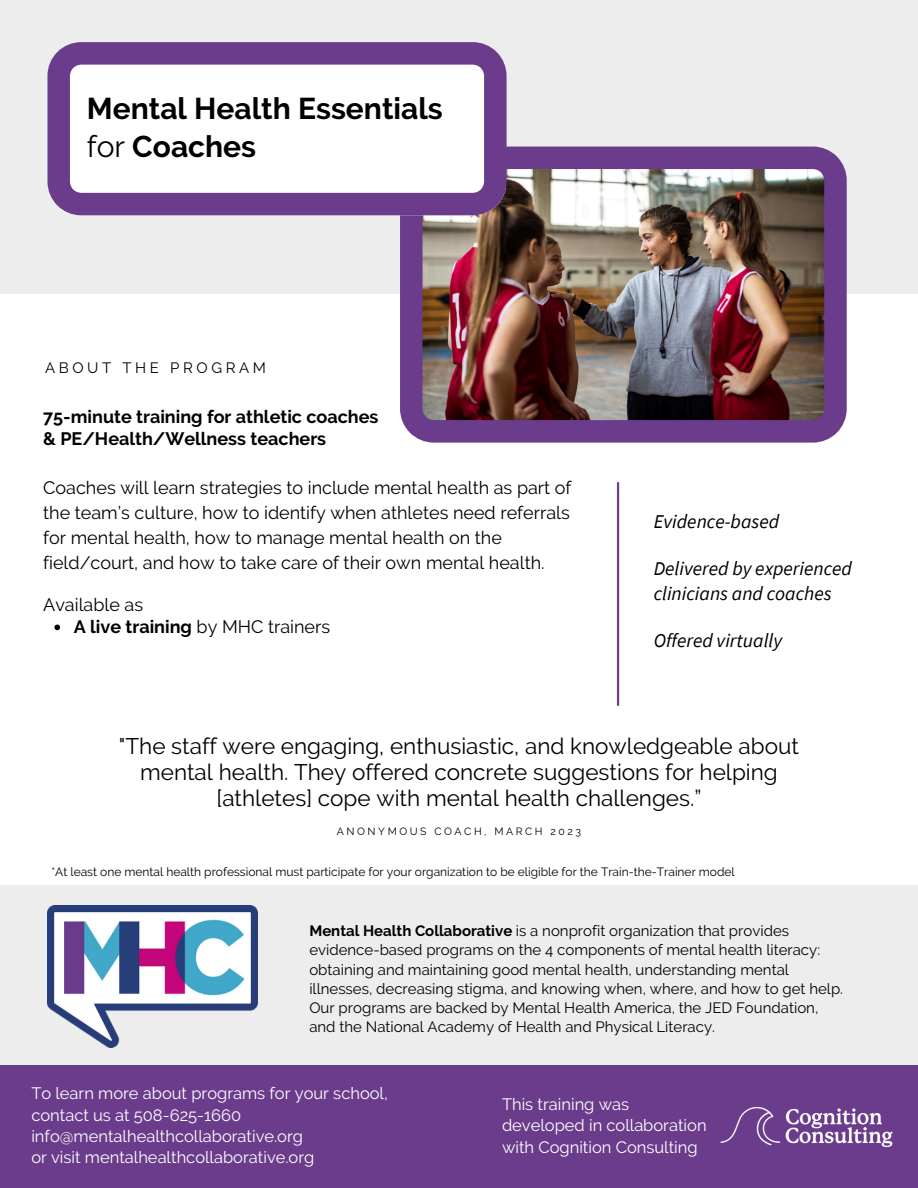
<style>
.page{position:relative;width:918px;height:1188px;background:#fff}
.page>*{position:absolute;margin:0;border:0;box-sizing:border-box;transform-origin:0 0}
.t1{font:700 30px/38.2px "Raleway";color:#000}
.t2{font:22.5px/25.8px "Raleway";color:#000;text-align:center}
.t3{font:italic 19.5px/24.8px "Source Sans Pro";color:#000}
.t4{font:18px/24.8px "Raleway";color:#000}
.t5{font:700 18px/22.5px "Raleway";color:#000}
.t6{font:16.5px/21.3px "Raleway";color:#fff}
.t7{font:15px/19px "Raleway";color:#000}
.t8{font:15px "Raleway";letter-spacing:.24em;color:#000}
.t9{font:12px "Raleway";color:#000}
.t10{font:10.5px "Raleway";letter-spacing:.24em;color:#000}
.s1{font-weight:400}
.s2{font-weight:700}
</style>
<div class="page">
<div style="left:0;top:0;width:918px;height:293px;background:#ededed"></div>
<img style="left:400px;top:147px;width:447px;height:295px">
<svg style="left:47px;top:42px;width:459px;height:173px;background:#cfc0d9"></svg>
<div style="left:0;top:886px;width:918px;height:302px;background:#ededed"></div>
<div style="left:0;top:1066px;width:918px;height:122px;background:#6b3c8b"></div>
<img style="left:47px;top:906px;width:211px;height:141px">
<hr style="left:617px;top:482px;width:2px;height:224px;background:#6b3c8b">
<img style="left:712px;top:1065px;width:190px;height:82px">
<svg style="left:54px;top:625px;width:6px;height:5px"></svg>
<h1 class="t1" style="left:87px;top:89px;width:358px">Mental Health Essentials <span class="s1">for</span> Coaches</h1>
<p class="t8" style="left:45px;top:359px;width:223px">ABOUT THE PROGRAM</p>
<p class="t5" style="left:43px;top:405px;width:337px">75-minute training for athletic coaches &amp; PE/Health/Wellness teachers</p>
<p class="t4" style="left:43px;top:476px;width:530px">Coaches will learn strategies to include mental health as part of the team’s culture, how to identify when athletes need referrals for mental health, how to manage mental health on the field/court, and how to take care of their own mental health.</p>
<p class="t4" style="left:74px;top:594px;width:258px;line-height:21.6px;text-indent:-31px">Available as<br><span class="s2">A live training</span> by MHC trainers</p>
<h3 class="t3" style="left:654px;top:508px;width:127px">Evidence-based</h3>
<h3 class="t3" style="left:654px;top:556px;width:200px">Delivered by experienced clinicians and coaches</h3>
<h3 class="t3" style="left:654px;top:628px;width:130px">Offered virtually</h3>
<h2 class="t2" style="left:119px;top:733px;width:682px">"The staff were engaging, enthusiastic, and knowledgeable about mental health. They offered concrete suggestions for helping [athletes] cope with mental health challenges.”</h2>
<p class="t10" style="left:337px;top:825px;width:246px">ANONYMOUS COACH, MARCH 2023</p>
<p class="t9" style="left:51px;top:864px;width:685px">*At least one mental health professional must participate for your organization to be eligible for the Train-the-Trainer model</p>
<p class="t7" style="left:309px;top:922px;width:535px"><span class="s2">Mental Health Collaborative</span> is a nonprofit organization that provides evidence-based programs on the 4 components of mental health literacy: obtaining and maintaining good mental health, understanding mental illnesses, decreasing stigma, and knowing when, where, and how to get help.<br>Our programs are backed by Mental Health America, the JED Foundation, and the National Academy of Health and Physical Literacy.</p>
<p class="t6" style="left:31px;top:1083px;width:358px">To learn more about programs for your school, contact us at 508-625-1660 info@mentalhealthcollaborative.org<br>or visit mentalhealthcollaborative.org</p>
<p class="t6" style="left:502px;top:1094px;width:206px">This training was developed in collaboration with Cognition Consulting</p>
</div>
